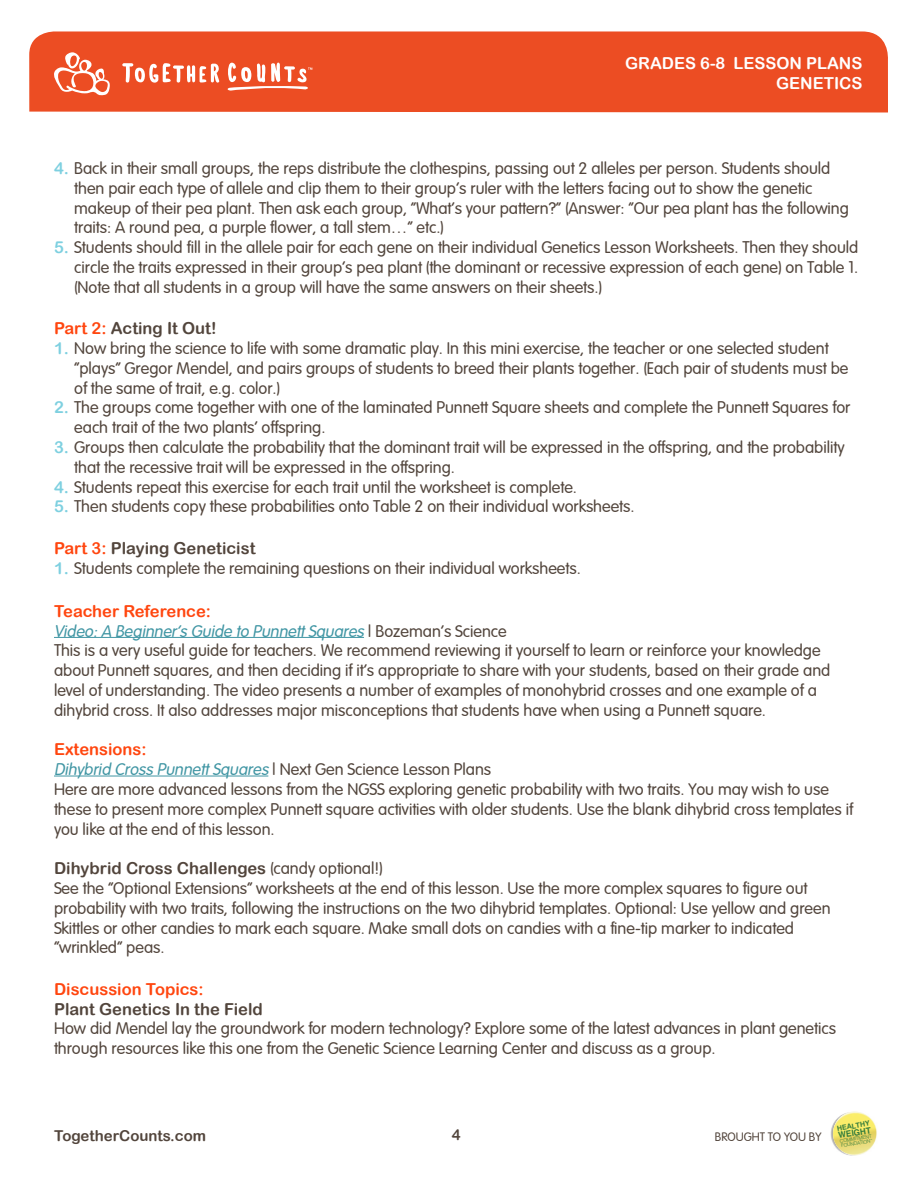
<style>
.page{position:relative;width:918px;height:1188px;background:#fff}
.page>*{position:absolute;margin:0;border:0;box-sizing:border-box;transform-origin:0 0}
.Numbered_list{font:16.5px/19.8px "Arial Rounded";color:#52453c}
.Body{font:16.5px/19.8px "Arial Rounded";color:#52453c}
.Body-2{font:italic 16.5px "Arial Rounded";color:#4196a4}
.Body-3{font:16.5px "Arial Rounded MT Bold";color:#52453c}
.Subhead_orange{font:16.5px "Arial Rounded MT Bold";color:#ff460f}
.Subhead_orange-2{font:16.5px "Arial Rounded MT Bold";color:#52453c}
.t1{font:16.5px/19.8px "Arial Rounded MT Bold";color:#fff;text-align:right}
.t2{font:15px "Arial Rounded MT Bold";color:#52453c}
.t3{font:12px "Arial Rounded";color:#52453c}
.t4{font:700 8.7px "Helvetica";color:#337c3c;scale:.95 1}
.t5{font:700 7.05px "Helvetica";color:#337c3c}
.t6{font:300 5.1px "Helvetica Neue";color:#337c3c}
.t7{font:300 4.95px "Helvetica Neue";color:#337c3c}
.s1{font-family:"Arial Rounded MT Bold";color:#7ed0e0}
.s2{color:#ff460f}
.s3{font-style:normal;color:#52453c}
.s4{font-family:"Arial Rounded"}
</style>
<div class="page">
<div style="left:29px;top:31px;width:859px;height:81px;background:#ec4d23"></div>
<svg style="left:53px;top:52px;width:57px;height:44px"></svg>
<svg style="left:122px;top:63px;width:97px;height:20px"></svg>
<svg style="left:227px;top:63px;width:85px;height:28px"></svg>
<img style="left:830px;top:1127px;width:27px;height:29px">
<img style="left:832px;top:1112px;width:45px;height:43px">
<hr style="left:54px;top:637px;width:310px;height:1px;background:#4196a4">
<hr style="left:54px;top:776px;width:214px;height:1px;background:#4196a4">
<p class="t1" style="left:625px;top:53px;width:239px">GRADES 6-8 LESSON PLANS<br>GENETICS</p>
<p class="Numbered_list" style="left:74px;top:157px;width:776px;text-indent:-20px"><span class="s1">4.</span> Back in their small groups, the reps distribute the clothespins, passing out 2 alleles per person. Students should then pair each type of allele and clip them to their group’s ruler with the letters facing out to show the genetic makeup of their pea plant. Then ask each group, “What’s your pattern?” (Answer: “Our pea plant has the following traits: A round pea, a purple flower, a tall stem…” etc.)</p>
<p class="Numbered_list" style="left:74px;top:236px;width:786px;text-align:justify;text-indent:-20px"><span class="s1">5.</span> Students should fill in the allele pair for each gene on their individual Genetics Lesson Worksheets. Then they should circle the traits expressed in their group’s pea plant (the dominant or recessive expression of each gene) on Table 1. (Note that all students in a group will have the same answers on their sheets.)</p>
<p class="Subhead_orange-2" style="left:54px;top:319px;width:164px"><span class="s2">Part 2:</span> Acting It Out!</p>
<p class="Numbered_list" style="left:74px;top:337px;width:776px;text-indent:-20px"><span class="s1">1.</span> Now bring the science to life with some dramatic play. In this mini exercise, the teacher or one selected student “plays” Gregor Mendel, and pairs groups of students to breed their plants together. (Each pair of students must be of the same of trait, e.g. color.)</p>
<p class="Numbered_list" style="left:74px;top:396px;width:778px;text-indent:-20px"><span class="s1">2.</span> The groups come together with one of the laminated Punnett Square sheets and complete the Punnett Squares for each trait of the two plants’ offspring.</p>
<p class="Numbered_list" style="left:74px;top:436px;width:772px;text-indent:-20px"><span class="s1">3.</span> Groups then calculate the probability that the dominant trait will be expressed in the offspring, and the probability that the recessive trait will be expressed in the offspring.</p>
<p class="Numbered_list" style="left:54px;top:476px;width:524px"><span class="s1">4.</span> Students repeat this exercise for each trait until the worksheet is complete.</p>
<p class="Numbered_list" style="left:54px;top:495px;width:582px"><span class="s1">5.</span> Then students copy these probabilities onto Table 2 on their individual worksheets.</p>
<p class="Subhead_orange-2" style="left:54px;top:538px;width:203px"><span class="s2">Part 3:</span> Playing Geneticist</p>
<p class="Body" style="left:54px;top:557px;width:528px"><span class="s1">1.</span> Students complete the remaining questions on their individual worksheets.</p>
<p class="Subhead_orange" style="left:54px;top:601px;width:159px">Teacher Reference:</p>
<p class="Body-2" style="left:54px;top:619px;width:454px">Video:A Beginner’s Guide to PunnettSquares <span class="s3">| B o z e m a n ’s Sc i e n c e</span></p>
<p class="Body" style="left:54px;top:639px;width:778px">This is a very useful guide for teachers. We recommend reviewing it yourself to learn or reinforce your knowledge about Punnett squares, and then deciding if it’s appropriate to share with your students, based on their grade and level of understanding. The video presents a number of examples of monohybrid crosses and one example of a dihybrid cross. It also addresses major misconceptions that students have when using a Punnett square.</p>
<p class="Subhead_orange" style="left:54px;top:740px;width:94px">Extensions:</p>
<p class="Body-2" style="left:54px;top:757px;width:439px">Dihybrid Cross PunnettSquares <span class="s3">| N ext Ge n Sc i e n c e Le s s o n P l a n s</span></p>
<p class="Body" style="left:54px;top:778px;width:801px">Here are more advanced lessons from the NGSS exploring genetic probability with two traits. You may wish to use these to present more complex Punnett square activities with older students. Use the blank dihybrid cross templates if you like at the end of this lesson.</p>
<p class="Body-3" style="left:54px;top:859px;width:330px">Dihybrid Cross Challenges <span class="s4">(candy optional!)</span></p>
<p class="Body" style="left:54px;top:877px;width:778px">See the “Optional Extensions” worksheets at the end of this lesson. Use the more complex squares to figure out probability with two traits, following the instructions on the two dihybrid templates. Optional: Use yellow and green Skittles or other candies to mark each square. Make small dots on candies with a fine-tip marker to indicated “wrinkled” peas.</p>
<p class="Subhead_orange" style="left:54px;top:979px;width:151px">Discussion Topics:</p>
<p class="Body-3" style="left:54px;top:999px;width:210px">Plant Genetics In the Field</p>
<p class="Body" style="left:54px;top:1017px;width:784px">How did Mendel lay the groundwork for modern technology? Explore some of the latest advances in plant genetics through resources like this one from the Genetic Science Learning Center and discuss as a group.</p>
<p class="t2" style="left:452px;top:1126px;width:10px">4</p>
<p class="t2" style="left:54px;top:1127px;width:154px">TogetherCounts.com</p>
<p class="t3" style="left:715px;top:1128px;width:108px">BROUGHT TO YOU BY</p>
<p class="t5" style="left:836px;top:1123px;width:35px;rotate:-9deg">HEALTHY</p>
<p class="t4" style="left:837px;top:1128px;width:36px;rotate:-9deg">WEIGHT</p>
<p class="t6" style="left:839px;top:1137px;width:33px;rotate:-9deg">COMMITMENT</p>
<p class="t7" style="left:841px;top:1142px;width:31px;rotate:-9deg">FOUNDATION</p>
</div>
